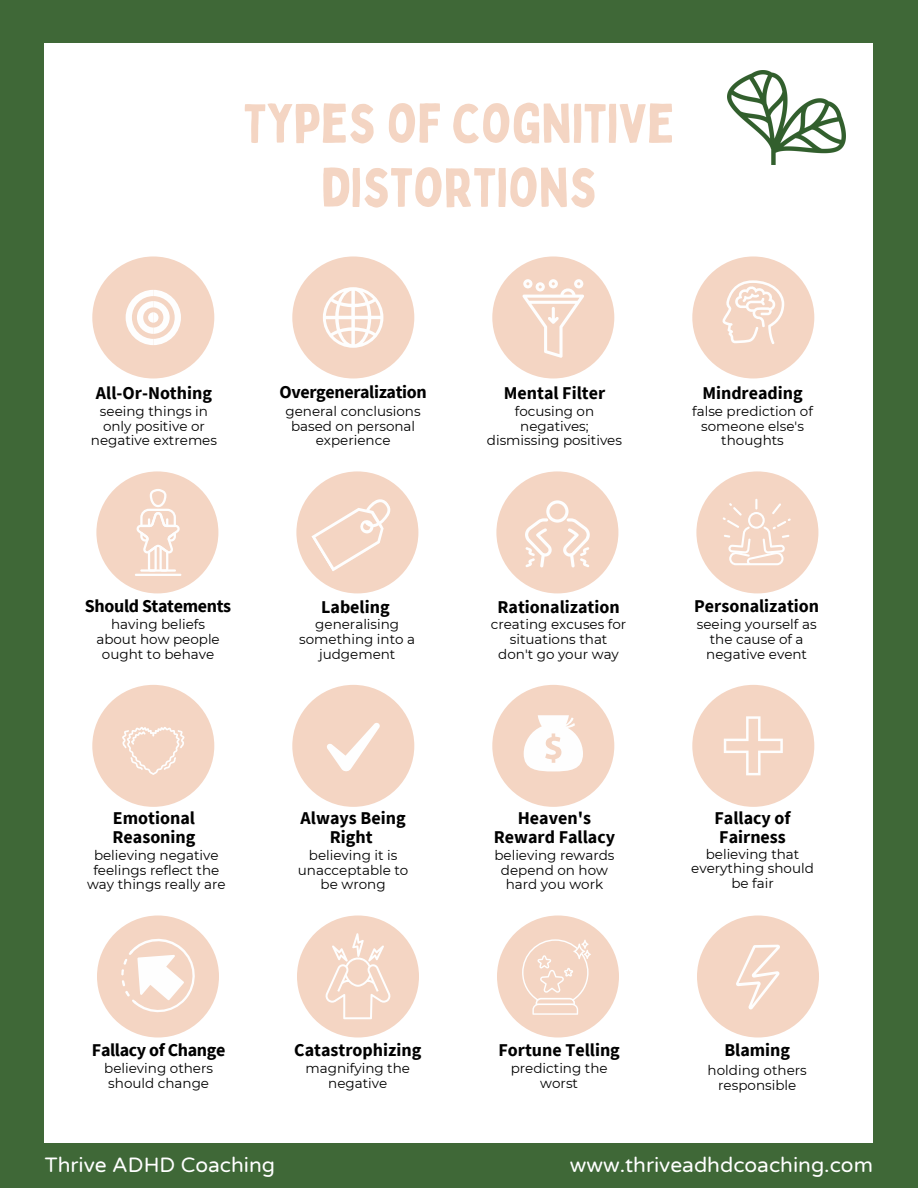
<style>
.page{position:relative;width:918px;height:1188px;background:#3f6837}
.page>*{position:absolute;margin:0;border:0;box-sizing:border-box;transform-origin:0 0}
.t1{font:54px/64.2px "Bobby Jones";color:#f4d5c3;text-align:center}
.t2{font:21px "Varela Round";color:#fff}
.t3{font:700 18px/19.2px "Source Sans Pro";color:#000}
.t4{font:700 18px "Source Sans Pro";letter-spacing:-.02em;color:#000}
.t5{font:13.5px/14.7px "Montserrat";color:#000;text-align:center}
</style>
<div class="page">
<div style="left:45px;top:43px;width:828px;height:1100px;background:#fff"></div>
<div style="left:92px;top:256px;width:122px;height:122px;background:#f4d5c3;border-radius:50%"></div>
<div style="left:292px;top:256px;width:122px;height:122px;background:#f4d5c3;border-radius:50%"></div>
<div style="left:492px;top:256px;width:122px;height:122px;background:#f4d5c3;border-radius:50%"></div>
<div style="left:692px;top:256px;width:122px;height:122px;background:#f4d5c3;border-radius:50%"></div>
<svg style="left:722px;top:280px;width:62px;height:64px"></svg>
<svg style="left:126px;top:290px;width:55px;height:55px"></svg>
<div style="left:96px;top:471px;width:122px;height:122px;background:#f4d5c3;border-radius:50%"></div>
<div style="left:296px;top:471px;width:122px;height:122px;background:#f4d5c3;border-radius:50%"></div>
<div style="left:496px;top:471px;width:122px;height:122px;background:#f4d5c3;border-radius:50%"></div>
<div style="left:696px;top:471px;width:122px;height:122px;background:#f4d5c3;border-radius:50%"></div>
<svg style="left:723px;top:499px;width:68px;height:66px"></svg>
<hr style="left:135px;top:574px;width:46px;height:2px;background:#fefefe">
<svg style="left:136px;top:489px;width:44px;height:83px"></svg>
<svg style="left:311px;top:492px;width:93px;height:80px"></svg>
<svg style="left:525px;top:500px;width:65px;height:67px"></svg>
<div style="left:92px;top:685px;width:122px;height:122px;background:#f4d5c3;border-radius:50%"></div>
<div style="left:292px;top:685px;width:122px;height:122px;background:#f4d5c3;border-radius:50%"></div>
<div style="left:492px;top:685px;width:122px;height:122px;background:#f4d5c3;border-radius:50%"></div>
<div style="left:692px;top:685px;width:122px;height:122px;background:#f4d5c3;border-radius:50%"></div>
<svg style="left:122px;top:727px;width:63px;height:48px"></svg>
<svg style="left:724px;top:716px;width:59px;height:59px"></svg>
<svg style="left:524px;top:715px;width:59px;height:56px"></svg>
<svg style="left:327px;top:723px;width:53px;height:49px"></svg>
<div style="left:97px;top:916px;width:122px;height:122px;background:#f4d5c3;border-radius:50%"></div>
<div style="left:297px;top:916px;width:122px;height:122px;background:#f4d5c3;border-radius:50%"></div>
<div style="left:497px;top:916px;width:122px;height:122px;background:#f4d5c3;border-radius:50%"></div>
<div style="left:697px;top:916px;width:122px;height:122px;background:#f4d5c3;border-radius:50%"></div>
<svg style="left:326px;top:933px;width:65px;height:86px"></svg>
<svg style="left:736px;top:945px;width:44px;height:64px"></svg>
<svg style="left:121px;top:938px;width:74px;height:74px"></svg>
<svg style="left:323px;top:287px;width:60px;height:61px"></svg>
<svg style="left:522px;top:279px;width:62px;height:79px"></svg>
<svg style="left:522px;top:939px;width:69px;height:76px"></svg>
<img style="left:727px;top:70px;width:119px;height:95px">
<h3 class="t1" style="left:244px;top:90px;width:432px">TYPES OF COGNITIVE<br>DISTORTIONS</h3>
<p class="t3" style="left:96px;top:383px;width:118px">All-Or-Nothing</p>
<h3 class="t4" style="left:279px;top:381px;width:149px">Overgeneralization</h3>
<p class="t3" style="left:504px;top:383px;width:103px">Mental Filter</p>
<p class="t3" style="left:702px;top:383px;width:102px">Mindreading</p>
<h1 class="t5" style="left:91px;top:404px;width:128px">seeing things in only positive or negative extremes</h1>
<p class="t5" style="left:286px;top:404px;width:137px">general conclusions based on personal experience</p>
<h3 class="t5" style="left:487px;top:404px;width:137px">focusing on negatives; dismissing positives</h3>
<p class="t5" style="left:692px;top:404px;width:122px">false prediction of someone else's thoughts</p>
<p class="t4" style="left:85px;top:594px;width:148px">Should Statements</p>
<p class="t3" style="left:321px;top:597px;width:70px">Labeling</p>
<h3 class="t3" style="left:498px;top:597px;width:124px">Rationalization</h3>
<p class="t3" style="left:694px;top:596px;width:126px">Personalization</p>
<h3 class="t5" style="left:96px;top:617px;width:125px">having beliefs about how people ought to behave</h3>
<p class="t5" style="left:299px;top:617px;width:117px">generalising something into a judgement</p>
<p class="t5" style="left:491px;top:617px;width:137px">creating excuses for situations that don't go your way</p>
<h3 class="t5" style="left:697px;top:617px;width:121px">seeing yourself as the cause of a negative event</h3>
<h3 class="t3" style="left:113px;top:808px;width:84px">Emotional<br>Reasoning</h3>
<p class="t3" style="left:301px;top:808px;width:106px;text-align:center">Always Being<br>Right</p>
<p class="t3" style="left:494px;top:808px;width:123px;text-align:center">Heaven's<br>Reward Fallacy</p>
<h3 class="t3" style="left:714px;top:808px;width:78px">Fallacy of<br>Fairness</h3>
<p class="t5" style="left:87px;top:848px;width:140px">believing negative feelings reflect the way things really are</p>
<h3 class="t5" style="left:298px;top:848px;width:112px">believing it is unacceptable to be wrong</h3>
<p class="t5" style="left:494px;top:848px;width:122px">believing rewards depend on how hard you work</p>
<p class="t5" style="left:691px;top:846px;width:124px">believing that everything should be fair</p>
<p class="t4" style="left:92px;top:1038px;width:135px">Fallacy of Change</p>
<h3 class="t3" style="left:294px;top:1040px;width:129px">Catastrophizing</h3>
<p class="t3" style="left:498px;top:1040px;width:123px">Fortune Telling</p>
<p class="t3" style="left:724px;top:1040px;width:67px">Blaming</p>
<p class="t5" style="left:104px;top:1061px;width:110px;text-align:left">believing others should change</p>
<p class="t5" style="left:306px;top:1061px;width:106px">magnifying the negative</p>
<h3 class="t5" style="left:511px;top:1061px;width:98px">predicting the worst</h3>
<p class="t5" style="left:708px;top:1063px;width:101px">holding others responsible</p>
<p class="t2" style="left:45px;top:1153px;width:232px">Thrive ADHD Coaching</p>
<p class="t2" style="left:570px;top:1153px;width:305px">www.thriveadhdcoaching.com</p>
</div>
